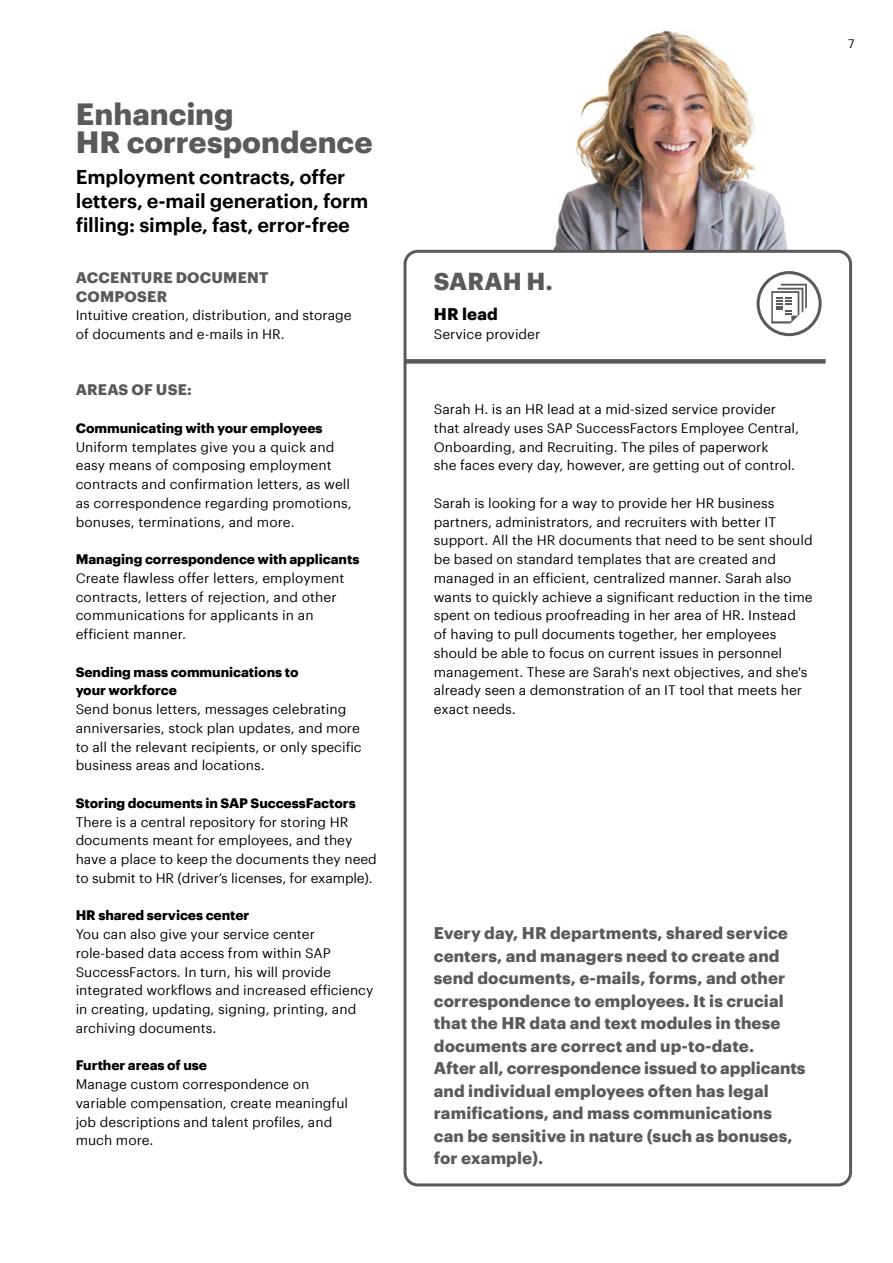
<style>
.page{position:relative;width:893px;height:1263px;background:#fff}
.page>*{position:absolute;margin:0;border:0;box-sizing:border-box;transform-origin:0 0}
.t1{font:700 30px/28.5px "Graphik";color:#5a5a5a}
.t2{font:700 24px "Graphik";letter-spacing:.005em;color:#5a5a5a}
.t3{font:600 19.5px/24px "Graphik";letter-spacing:-.01em;color:#000}
.t4{font:700 16.5px/22.5px "Graphik";letter-spacing:.005em;color:#5a5a5a}
.t5{font:700 16.5px "Graphik";letter-spacing:.005em;color:#000}
.t6{font:700 15px/18.8px "Graphik";letter-spacing:.015em;color:#5a5a5a}
.t7{font:13.5px/18.8px "Graphik";color:#000}
.t8{font:700 13.5px/18.8px "Graphik";letter-spacing:-.005em;color:#000}
.t9{font:12px "Graphik";color:#000}
</style>
<div class="page">
<img style="left:548px;top:30px;width:292px;height:220px">
<div style="left:403px;top:250px;width:449px;height:936px;border:3px solid #5a5a5a;border-radius:13px"></div>
<div style="left:406px;top:359px;width:420px;height:5px;background:#5a5a5a"></div>
<svg style="left:757px;top:271px;width:65px;height:65px"></svg>
<h1 class="t1" style="left:76px;top:97px;width:298px">Enhancing<br>HR correspondence</h1>
<h3 class="t3" style="left:76px;top:163px;width:294px">Employment contracts, offer letters, e-mail generation, form filling: simple, fast, error-free</h3>
<p class="t6" style="left:76px;top:267px;width:194px">ACCENTURE DOCUMENT<br>COMPOSER</p>
<p class="t7" style="left:76px;top:305px;width:277px">Intuitive creation, distribution, and storage of documents and e-mails in HR.</p>
<p class="t6" style="left:76px;top:379px;width:118px">AREAS OF USE:</p>
<p class="t8" style="left:76px;top:417px;width:248px">Communicating with your employees</p>
<p class="t7" style="left:76px;top:436px;width:277px">Uniform templates give you a quick and easy means of composing employment contracts and confirmation letters, as well as correspondence regarding promotions, bonuses, terminations, and more.</p>
<p class="t8" style="left:76px;top:549px;width:285px">Managing correspondence with applicants</p>
<p class="t7" style="left:76px;top:567px;width:270px">Create flawless offer letters, employment contracts, letters of rejection, and other communications for applicants in an efficient manner.</p>
<p class="t8" style="left:76px;top:661px;width:224px">Sending mass communications to your workforce</p>
<p class="t7" style="left:76px;top:699px;width:287px">Send bonus letters, messages celebrating anniversaries, stock plan updates, and more to all the relevant recipients, or only specific business areas and locations.</p>
<p class="t8" style="left:76px;top:792px;width:282px">Storing documents in SAP SuccessFactors</p>
<p class="t7" style="left:76px;top:811px;width:303px">There is a central repository for storing HR documents meant for employees, and they have a place to keep the documents they need to submit to HR (driver’s licenses, for example).</p>
<p class="t8" style="left:76px;top:905px;width:175px">HR shared services center</p>
<p class="t7" style="left:76px;top:924px;width:299px">You can also give your service center role-based data access from within SAP SuccessFactors. In turn, his will provide integrated workflows and increased efficiency in creating, updating, signing, printing, and archiving documents.</p>
<p class="t8" style="left:76px;top:1055px;width:133px">Further areas of use</p>
<p class="t7" style="left:76px;top:1074px;width:274px">Manage custom correspondence on variable compensation, create meaningful job descriptions and talent profiles, and much more.</p>
<p class="t9" style="left:848px;top:35px;width:8px">7</p>
<h2 class="t2" style="left:434px;top:263px;width:121px">SARAH H.</h2>
<p class="t5" style="left:434px;top:302px;width:66px">HR lead</p>
<p class="t7" style="left:434px;top:324px;width:108px">Service provider</p>
<p class="t7" style="left:434px;top:399px;width:367px">Sarah H. is an HR lead at a mid-sized service provider that already uses SAP SuccessFactors Employee Central, Onboarding, and Recruiting. The piles of paperwork<br>she faces every day, however, are getting out of control.</p>
<p class="t7" style="left:434px;top:492px;width:380px">Sarah is looking for a way to provide her HR business partners, administrators, and recruiters with better IT support. All the HR documents that need to be sent should be based on standard templates that are created and managed in an efficient, centralized manner. Sarah also wants to quickly achieve a significant reduction in the time spent on tedious proofreading in her area of HR. Instead<br>of having to pull documents together, her employees should be able to focus on current issues in personnel management. These are Sarah's next objectives, and she's already seen a demonstration of an IT tool that meets her exact needs.</p>
<p class="t4" style="left:434px;top:920px;width:373px">Every day, HR departments, shared service centers, and managers need to create and send documents, e-mails, forms, and other correspondence to employees. It is crucial that the HR data and text modules in these documents are correct and up-to-date.<br>After all, correspondence issued to applicants and individual employees often has legal ramifications, and mass communications can be sensitive in nature (such as bonuses, for example).</p>
</div>
